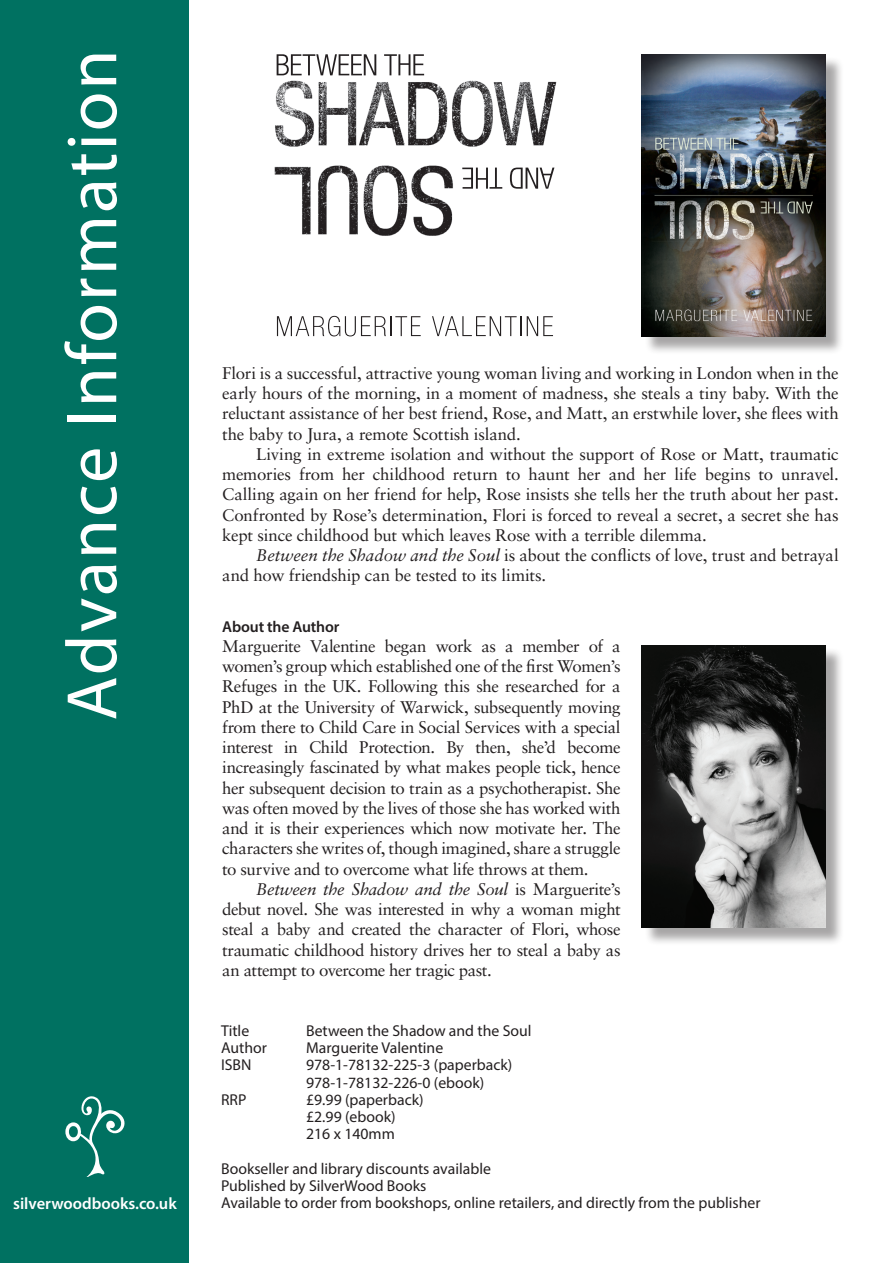
<style>
.page{position:relative;width:893px;height:1263px;background:#fff}
.page>*{position:absolute;margin:0;border:0;box-sizing:border-box;transform-origin:0 0}
.t1{font:72px "Myriad Pro";letter-spacing:.03em;color:#fff}
.t2{font:16.8px/20.2px "Sabon";letter-spacing:-.015em;color:#231f20;text-align:justify}
.t3{font:600 16.5px "Myriad Pro";color:#fff}
.t4{font:15.75px/17.2px "Myriad Pro";color:#231f20}
.t5{font:600 15.75px "Myriad Pro";letter-spacing:-.01em;color:#231f20}
.s1{font-style:italic}
</style>
<div class="page">
<div style="left:0;top:0;width:189px;height:1263px;background:#007161"></div>
<div style="left:644px;top:56px;width:200px;height:299px;background:#231f20;opacity:.4"></div>
<img style="left:642px;top:54px;width:183px;height:283px">
<svg style="left:65px;top:1096px;width:60px;height:80px"></svg>
<div style="left:644px;top:647px;width:200px;height:299px;background:#231f20;opacity:.4"></div>
<img style="left:642px;top:645px;width:183px;height:283px">
<img style="left:274px;top:165px;width:179px;height:71px">
<img style="left:275px;top:80px;width:281px;height:67px">
<svg style="left:277px;top:54px;width:99px;height:21px"></svg>
<svg style="left:384px;top:54px;width:40px;height:21px"></svg>
<svg style="left:510px;top:168px;width:44px;height:21px"></svg>
<svg style="left:462px;top:168px;width:40px;height:21px"></svg>
<svg style="left:277px;top:316px;width:109px;height:20px"></svg>
<hr style="left:390px;top:316px;width:2px;height:20px;background:#231f20">
<svg style="left:395px;top:316px;width:26px;height:20px"></svg>
<svg style="left:432px;top:316px;width:85px;height:20px"></svg>
<hr style="left:520px;top:316px;width:2px;height:20px;background:#231f20">
<svg style="left:527px;top:316px;width:26px;height:20px"></svg>
<h1 class="t1" style="left:48px;top:720px;width:672px;rotate:-90deg">Advance Information</h1>
<p class="t2" style="left:222px;top:363px;width:618px">Flori is a successful, attractive young woman living and working in London when in the early hours of the morning, in a moment of madness, she steals a tiny baby. With the reluctant assistance of her best friend, Rose, and Matt, an erstwhile lover, she flees with the baby to Jura, a remote Scottish island.</p>
<p class="t2" style="left:222px;top:444px;width:618px;text-indent:34px">Living in extreme isolation and without the support of Rose or Matt, traumatic memories from her childhood return to haunt her and her life begins to unravel.<br>Calling again on her friend for help, Rose insists she tells her the truth about her past.<br>Confronted by Rose’s determination, Flori is forced to reveal a secret, a secret she has kept since childhood but which leaves Rose with a terrible dilemma.</p>
<p class="t2" style="left:222px;top:545px;width:618px;text-indent:34px"><span class="s1">Between the Shadow and the Soul</span> is about the conflicts of love, trust and betrayal and how friendship can be tested to its limits.</p>
<p class="t5" style="left:222px;top:616px;width:119px">About the Author</p>
<p class="t2" style="left:222px;top:636px;width:400px">Marguerite Valentine began work as a member of a women’s group which established one of the first Women’s Refuges in the UK. Following this she researched for a PhD at the University of Warwick, subsequently moving from there to Child Care in Social Services with a special interest in Child Protection. By then, she’d become increasingly fascinated by what makes people tick, hence her subsequent decision to train as a psychotherapist. She was often moved by the lives of those she has worked with and it is their experiences which now motivate her. The characters she writes of, though imagined, share a struggle to survive and to overcome what life throws at them.</p>
<p class="t2" style="left:222px;top:879px;width:400px;text-indent:34px"><span class="s1">Between the Shadow and the Soul</span> is Marguerite’s debut novel. She was interested in why a woman might steal a baby and created the character of Flori, whose traumatic childhood history drives her to steal a baby as an attempt to overcome her tragic past.</p>
<p class="t4" style="left:221px;top:1022px;width:30px">Title</p>
<p class="t4" style="left:306px;top:1022px;width:227px">Between the Shadow and the Soul</p>
<p class="t4" style="left:221px;top:1039px;width:47px">Author</p>
<p class="t4" style="left:306px;top:1039px;width:139px">Marguerite Valentine</p>
<p class="t4" style="left:221px;top:1056px;width:32px">ISBN</p>
<p class="t4" style="left:306px;top:1056px;width:208px">978-1-78132-225-3 (paperback)<br>978-1-78132-226-0 (ebook)</p>
<p class="t4" style="left:221px;top:1091px;width:27px">RRP</p>
<p class="t4" style="left:306px;top:1091px;width:119px">£9.99 (paperback) £2.99 (ebook)<br>216 x 140mm</p>
<p class="t4" style="left:221px;top:1160px;width:271px">Bookseller and library discounts available<br>Published by SilverWood Books</p>
<p class="t3" style="left:13px;top:1193px;width:165px">silverwoodbooks.co.uk</p>
<p class="t4" style="left:221px;top:1194px;width:541px">Available to order from bookshops, online retailers, and directly from the publisher</p>
</div>
